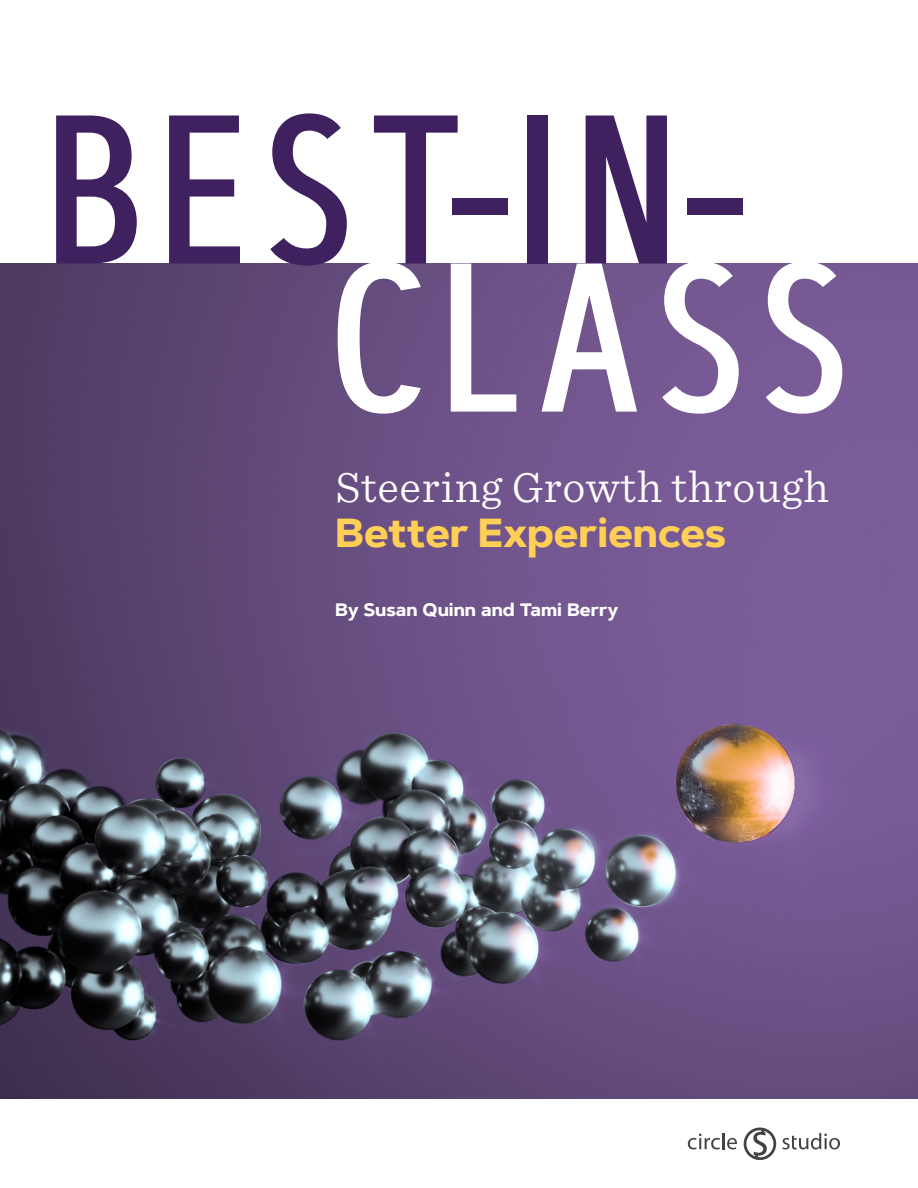
<style>
.page{position:relative;width:918px;height:1188px;background:#fff}
.page>*{position:absolute;margin:0;border:0;box-sizing:border-box;transform-origin:0 0}
.t1{font:500 211.35px "Artegra Sans Condensed";letter-spacing:.05em;color:#3e215e}
.t2{font:500 211.35px "Artegra Sans Condensed";letter-spacing:.05em;color:#fff}
.t3{font:300 40.5px "Sentinel S Sm";color:#fff}
.t4{font:700 40.5px "Artegra Sans";color:#ffcf56}
.t5{font:700 18px "Artegra Sans";color:#fff}
</style>
<div class="page">
<img style="left:0;top:264px;width:918px;height:835px">
<svg style="left:744px;top:1128px;width:32px;height:32px"></svg>
<svg style="left:688px;top:1133px;width:49px;height:16px"></svg>
<svg style="left:782px;top:1133px;width:58px;height:16px"></svg>
<h1 class="t1" style="left:43px;top:67px;width:711px">BEST-IN-</h1>
<h1 class="t2" style="left:329px;top:215px;width:523px">CLASS</h1>
<h2 class="t3" style="left:335px;top:470px;width:496px">Steering Growth through</h2>
<h2 class="t4" style="left:335px;top:516px;width:392px">Better Experiences</h2>
<p class="t5" style="left:335px;top:603px;width:285px">By Susan Quinn and Tami Berry</p>
</div>
